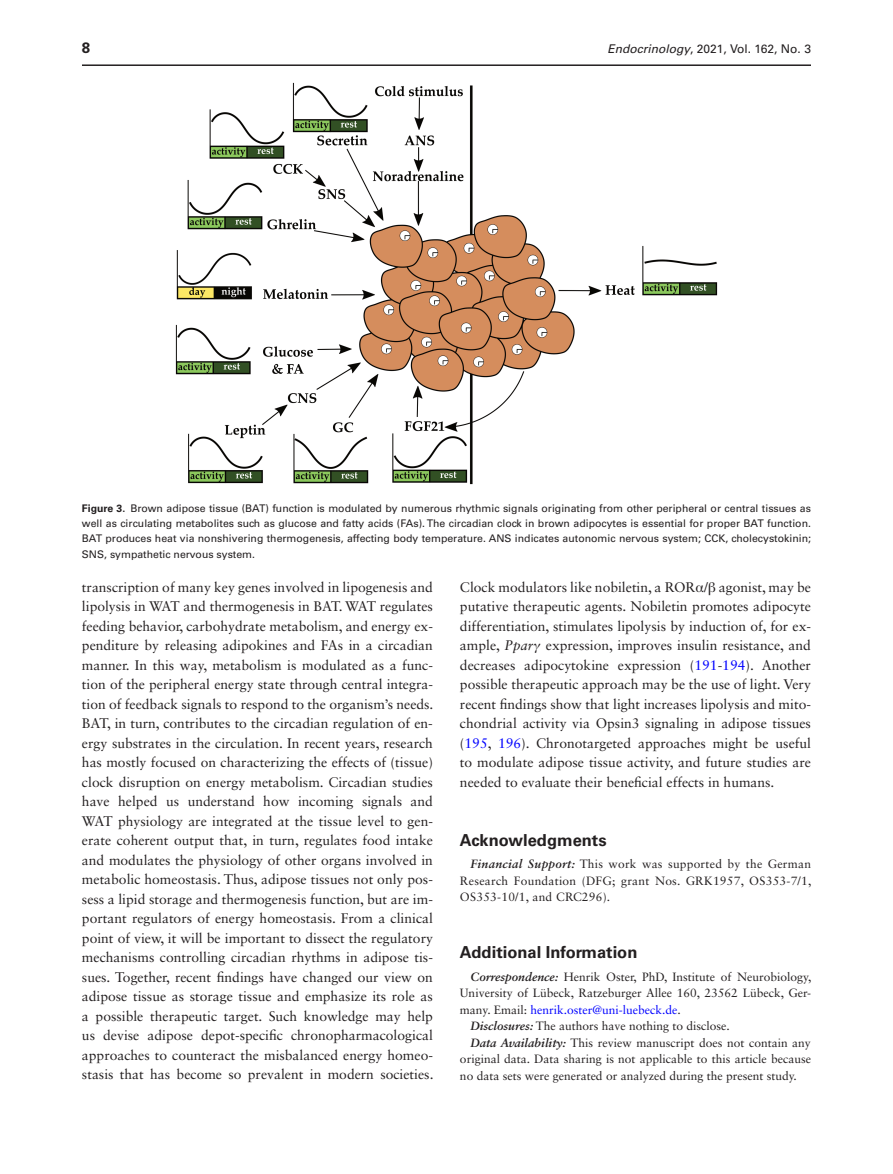
<style>
.page{position:relative;width:893px;height:1174px;background:#fff}
.page>*{position:absolute;margin:0;border:0;box-sizing:border-box;transform-origin:0 0}
.t1{font:700 16.5px "Univers LT Std";color:#231f20}
.t2{font:700 15px "Univers LT Std";color:#231f20}
.t3{font:13.8px/19.5px "Sabon LT Std";color:#231f20;text-align:justify}
.t4{font:12px/16.5px "Sabon LT Std";color:#231f20;text-align:justify}
.t5{font:12px "Sabon LT Std";color:#00f}
.t6{font:12px "Univers LT Std";color:#231f20}
.t7{font:10.5px/15.3px "Univers LT Std";color:#231f20;text-align:justify}
.s1{font-style:italic}
.s2{font-weight:700}
.s3{font-family:"Gandhari Unicode"}
.s4{font-family:"Gandhari Unicode";font-style:italic}
.s5{color:#00f}
.s6{font-weight:700;font-style:italic}
.s7{color:#231f20}
</style>
<div class="page">
<hr style="left:82px;top:64px;width:729px;height:2px;background:#231f20">
<img style="left:176px;top:82px;width:541px;height:402px">
<p class="t2" style="left:82px;top:39px;width:10px">8</p>
<p class="t6" style="left:607px;top:42px;width:205px"><span class="s1">Endocrinology</span>, 2021, Vol. 162, No. 3</p>
<p class="t7" style="left:82px;top:500px;width:731px"><span class="s2">Figure 3.</span> Brown adipose tissue (BAT) function is modulated by numerous rhythmic signals originating from other peripheral or central tissues as well as circulating metabolites such as glucose and fatty acids (FAs). The circadian clock in brown adipocytes is essential for proper BAT function.<br>BAT produces heat via nonshivering thermogenesis, affecting body temperature. ANS indicates autonomic nervous system; CCK, cholecystokinin; SNS, sympathetic nervous system.</p>
<p class="t3" style="left:82px;top:577px;width:353px">transcription of many key genes involved in lipogenesis and lipolysis in WAT and thermogenesis in BAT. WAT regulates feeding behavior, carbohydrate metabolism, and energy ex&shy;penditure by releasing adipokines and FAs in a circadian manner. In this way, metabolism is modulated as a func&shy;tion of the peripheral energy state through central integra&shy;tion of feedback signals to respond to the organism’s needs.<br>BAT, in turn, contributes to the circadian regulation of en&shy;ergy substrates in the circulation. In recent years, research has mostly focused on characterizing the effects of (tissue) clock disruption on energy metabolism. Circadian studies have helped us understand how incoming signals and WAT physiology are integrated at the tissue level to gen&shy;erate coherent output that, in turn, regulates food intake and modulates the physiology of other organs involved in metabolic homeostasis. Thus, adipose tissues not only pos&shy;sess a lipid storage and thermogenesis function, but are im&shy;portant regulators of energy homeostasis. From a clinical point of view, it will be important to dissect the regulatory mechanisms controlling circadian rhythms in adipose tis&shy;sues. Together, recent findings have changed our view on adipose tissue as storage tissue and emphasize its role as a possible therapeutic target. Such knowledge may help us devise adipose depot-specific chronopharmacological approaches to counteract the misbalanced energy homeo&shy;stasis that has become so prevalent in modern societies.</p>
<p class="t3" style="left:460px;top:577px;width:353px">Clock modulators like nobiletin, a ROR<span class="s3">α</span>/<span class="s3">β</span> agonist, may be putative therapeutic agents. Nobiletin promotes adipocyte differentiation, stimulates lipolysis by induction of, for ex&shy;ample, <span class="s1">Ppar</span><span class="s4">γ</span> expression, improves insulin resistance, and decreases adipocytokine expression (<span class="s5">191</span>-<span class="s5">194</span>). Another possible therapeutic approach may be the use of light. Very recent findings show that light increases lipolysis and mito&shy;chondrial activity via Opsin3 signaling in adipose tissues (<span class="s5">195</span>, <span class="s5">196</span>). Chronotargeted approaches might be useful to modulate adipose tissue activity, and future studies are needed to evaluate their beneficial effects in humans.</p>
<p class="t1" style="left:460px;top:830px;width:148px">Acknowledgments</p>
<p class="t4" style="left:460px;top:855px;width:353px;text-indent:10px"><span class="s6">Financial Support:</span> This work was supported by the German Research Foundation (DFG; grant Nos. GRK1957, OS353-7/1, OS353-10/1, and CRC296).</p>
<p class="t1" style="left:460px;top:942px;width:179px">Additional Information</p>
<p class="t4" style="left:470px;top:968px;width:342px"><span class="s6">Correspondence:</span> Henrik Oster, PhD, Institute of Neurobiology,</p>
<p class="t4" style="left:460px;top:984px;width:352px">University of Lübeck, Ratzeburger Allee 160, 23562 Lübeck, Ger-</p>
<p class="t5" style="left:460px;top:1002px;width:222px"><span class="s7">many. Email:</span> henrik.oster@uni-luebeck.de<span class="s7">.</span></p>
<p class="t4" style="left:470px;top:1017px;width:261px"><span class="s6">Disclosures:</span> The authors have nothing to disclose.</p>
<p class="t4" style="left:470px;top:1034px;width:342px"><span class="s6">Data Availability:</span> This review manuscript does not contain any</p>
<p class="t4" style="left:460px;top:1050px;width:352px">original data. Data sharing is not applicable to this article because</p>
<p class="t4" style="left:460px;top:1067px;width:338px">no data sets were generated or analyzed during the present study.</p>
</div>
